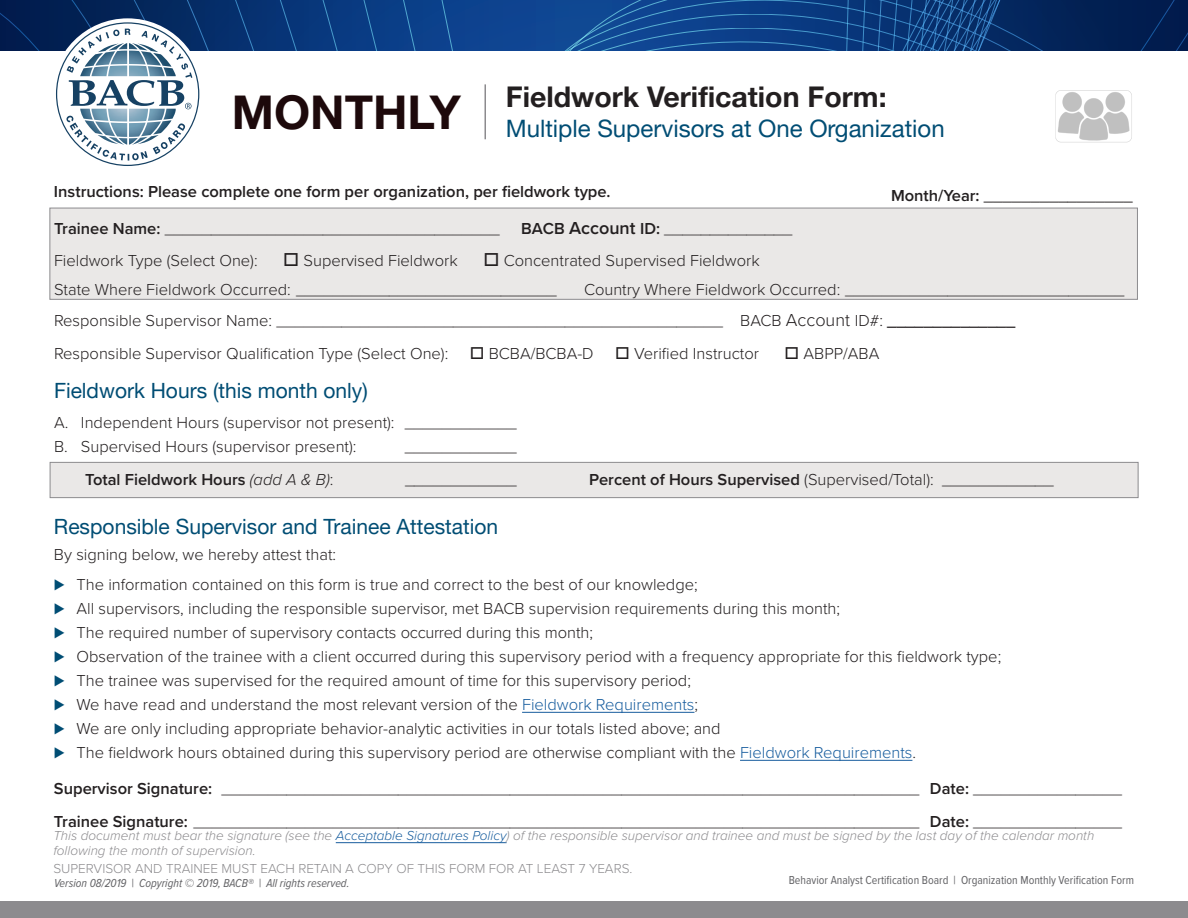
<style>
.page{position:relative;width:1188px;height:918px;background:#fff}
.page>*{position:absolute;margin:0;border:0;box-sizing:border-box;transform-origin:0 0}
.t1{font:700 46.5px "Helvetica Neue LT Pro";color:#1d090b}
.t2{font:700 28.5px "Helvetica Neue LT Pro";color:#231f20}
.t3{font:24px "Helvetica Neue LT Pro";color:#004d74}
.Body_Text{font:21px "Helvetica Neue LT Pro";color:#004d74}
.Body_Text-2{font:300 16.5px/28.8px "Proxima Nova";color:#231f20}
.Body_Text-3{font:600 16.5px "Proxima Nova";color:#231f20}
.Body_Text-4{font:16.5px "Proxima Nova";color:#231f20}
.Fine_Print{font:italic 300 13.5px/15px "Proxima Nova";color:#8c8b8e}
.Fine_Print-2{font:300 13.5px "Proxima Nova";color:#8c8b8e}
.t4{font:12px "Proxima Nova Cond";color:#636366}
.t5{font:italic 12px "Proxima Nova Cond";color:#636366}
.s1{font-weight:600}
.s2{font-weight:600;font-size:18px}
.s3{font-size:18px}
.s4{font-weight:300;font-style:italic}
.s5{font-weight:300}
.s6{font-size:18px;color:#004d74}
.s7{color:#175d9e}
</style>
<div class="page">
<svg style="left:0;top:0;width:1188px;height:14px;background:#0a3776"></svg>
<div style="left:0;top:902px;width:1188px;height:16px;background:#8c8b8e"></div>
<svg style="left:0;top:14px;width:1188px;height:152px"></svg>
<div style="left:50px;top:462px;width:1088px;height:36px;background:#eae8e7;border:1px solid #8c8b8e"></div>
<div style="left:50px;top:208px;width:1088px;height:92px;background:#eae8e7;border:1px solid #8c8b8e"></div>
<hr style="left:522px;top:712px;width:172px;height:1px;background:#175d9e">
<hr style="left:740px;top:760px;width:172px;height:1px;background:#175d9e">
<hr style="left:336px;top:842px;width:171px;height:1px;background:#175d9e">
<hr style="left:484px;top:84px;width:2px;height:55px;background:#8c8b8e">
<img style="left:1049px;top:87px;width:85px;height:57px">
<p class="t1" style="left:232px;top:84px;width:231px">MONTHLY</p>
<p class="t2" style="left:506px;top:79px;width:382px">Fieldwork Verification Form:</p>
<p class="t3" style="left:506px;top:114px;width:440px">Multiple Supervisors at One Organization</p>
<p class="Body_Text-3" style="left:54px;top:179px;width:558px">Instructions: Please complete one form per organization, per fieldwork type.</p>
<p class="Body_Text-2" style="left:54px;top:213px;width:447px"><span class="s1">Trainee Name:</span> ____________________________________</p>
<p class="Body_Text-2" style="left:521px;top:213px;width:273px"><span class="s1">BACB</span> <span class="s2">Account</span> <span class="s1">ID:</span> ______________</p>
<p class="Body_Text-2" style="left:54px;top:245px;width:205px">Fieldwork Type (Select One):</p>
<p class="Body_Text-2" style="left:283px;top:245px;width:176px">□ Supervised Fieldwork</p>
<p class="Body_Text-4" style="left:891px;top:183px;width:243px"><span class="s1">Month/Year:</span> ________________</p>
<p class="Body_Text-2" style="left:54px;top:245px;width:707px;text-indent:429px">□ Concentrated Supervised Fieldwork<br>State Where Fieldwork Occurred: ____________________________</p>
<p class="Body_Text-2" style="left:584px;top:274px;width:542px">Country Where Fieldwork Occurred: ______________________________</p>
<p class="Body_Text-2" style="left:54px;top:305px;width:963px">Responsible Supervisor Name: ________________________________________________ BACB <span class="s3">Account</span> ID#: <span class="s1">______________</span></p>
<p class="Body_Text-2" style="left:54px;top:338px;width:396px">Responsible Supervisor Qualification Type (Select One):</p>
<p class="Body_Text-2" style="left:470px;top:338px;width:126px">□ BCBA/BCBA-D</p>
<p class="Body_Text-2" style="left:615px;top:338px;width:145px">□ Verified Instructor</p>
<p class="Body_Text-2" style="left:785px;top:338px;width:96px">□ ABPP/ABA</p>
<p class="Body_Text" style="left:54px;top:377px;width:315px">Fieldwork Hours (this month only)</p>
<p class="Body_Text-2" style="left:54px;top:407px;width:464px">A. Independent Hours (supervisor not present): ____________</p>
<p class="Body_Text-2" style="left:54px;top:431px;width:304px">B. Supervised Hours (supervisor present):</p>
<p class="Body_Text-2" style="left:405px;top:431px;width:113px">____________</p>
<p class="Body_Text-3" style="left:85px;top:467px;width:250px">Total Fieldwork Hours <span class="s4">(add A &amp; B)</span><span class="s5">:</span></p>
<p class="Body_Text-2" style="left:405px;top:464px;width:113px">____________</p>
<p class="Body_Text-2" style="left:589px;top:464px;width:466px"><span class="s1">Percent of Hours Supervised</span> (Supervised/Total): ____________</p>
<p class="Body_Text" style="left:54px;top:514px;width:446px">Responsible Supervisor and Trainee Attestation</p>
<p class="Body_Text-2" style="left:54px;top:539px;width:284px">By signing below, we hereby attest that:</p>
<p class="Body_Text-2" style="left:54px;top:569px;width:645px"><span class="s6">⊲</span> The information contained on this form is true and correct to the best of our knowledge;</p>
<p class="Body_Text-2" style="left:54px;top:593px;width:788px"><span class="s6">⊲</span> All supervisors, including the responsible supervisor, met BACB supervision requirements during this month;</p>
<p class="Body_Text-2" style="left:54px;top:617px;width:541px"><span class="s6">⊲</span> The required number of supervisory contacts occurred during this month;</p>
<p class="Body_Text-2" style="left:54px;top:641px;width:949px"><span class="s6">⊲</span> Observation of the trainee with a client occurred during this supervisory period with a frequency appropriate for this fieldwork type;</p>
<p class="Body_Text-2" style="left:54px;top:665px;width:639px"><span class="s6">⊲</span> The trainee was supervised for the required amount of time for this supervisory period;</p>
<p class="Body_Text-2" style="left:54px;top:689px;width:646px"><span class="s6">⊲</span> We have read and understand the most relevant version of the <span class="s7">Fieldwork Requirements</span>;</p>
<p class="Body_Text-2" style="left:54px;top:713px;width:668px"><span class="s6">⊲</span> We are only including appropriate behavior-analytic activities in our totals listed above; and</p>
<p class="Body_Text-2" style="left:54px;top:737px;width:864px"><span class="s6">⊲</span> The fieldwork hours obtained during this supervisory period are otherwise compliant with the <span class="s7">Fieldwork Requirements</span>.</p>
<p class="Body_Text-2" style="left:54px;top:773px;width:1070px"><span class="s1">Supervisor Signature:</span> ___________________________________________________________________________ <span class="s1">Date:</span> ________________</p>
<p class="Body_Text-2" style="left:54px;top:806px;width:1070px"><span class="s1">Trainee Signature:</span> ______________________________________________________________________________ <span class="s1">Date:</span> ________________</p>
<p class="Fine_Print" style="left:53px;top:828px;width:1042px">This document must bear the signature (see the <span class="s7">Acceptable Signatures Policy</span>) of the responsible supervisor and trainee and must be signed by the last day of the calendar month following the month of supervision.</p>
<p class="Fine_Print-2" style="left:53px;top:859px;width:581px">SUPERVISOR AND TRAINEE MUST EACH RETAIN A COPY OF THIS FORM FOR AT LEAST 7 YEARS.</p>
<p class="t5" style="left:54px;top:874px;width:297px">Version 08/2019 | Copyright © 2019, BACB® | All rights reserved.</p>
<p class="t4" style="left:789px;top:871px;width:347px">Behavior Analyst Certification Board | Organization Monthly Verification Form</p>
</div>
